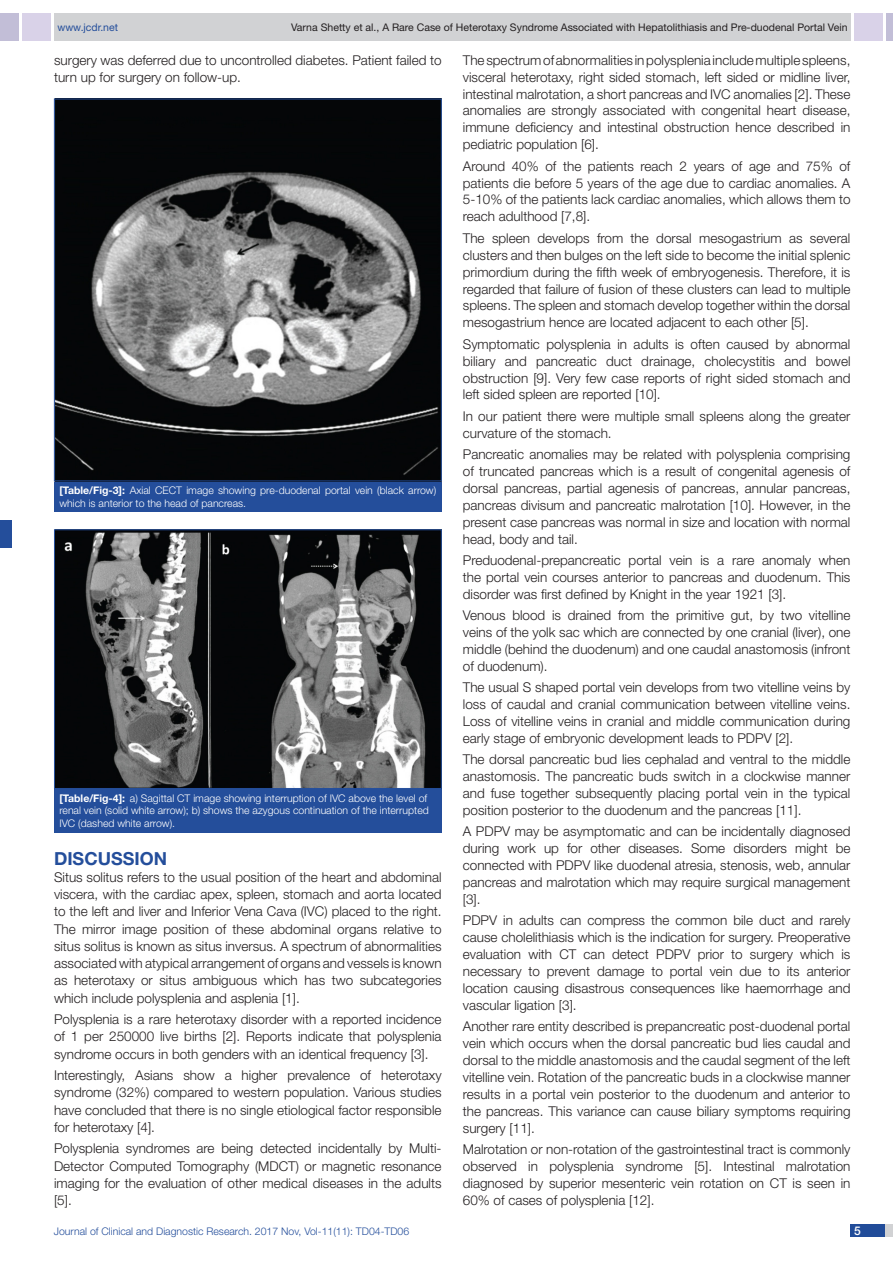
<style>
.page{position:relative;width:893px;height:1263px;background:#fff}
.page>*{position:absolute;margin:0;border:0;box-sizing:border-box;transform-origin:0 0}
.Heading{font:700 18px "Helvetica Neue";color:#244e9b}
.Body_text{font:300 13.5px/17px "Helvetica Neue";color:#231f20;text-align:justify}
.t1{font:500 12px "Helvetica Neue";color:#fff}
.TABLE_FIG{font:300 10.5px/12.6px "Helvetica Neue";color:#fff}
.t2{font:10.5px "Helvetica Neue";color:#231f20}
.t3{font:300 10.5px "Helvetica Neue";color:#244e9b}
.t4{font:10.5px "Helvetica Neue";color:#244e9b}
.s1{font-weight:700}
</style>
<div class="page">
<div style="left:54px;top:13px;width:796px;height:28px;background:#d1d2d4"></div>
<div style="left:0;top:13px;width:19px;height:28px;background:#c2bed7"></div>
<div style="left:22px;top:13px;width:29px;height:28px;background:#d9d2e8"></div>
<div style="left:886px;top:13px;width:7px;height:28px;background:#c2bed7"></div>
<div style="left:854px;top:13px;width:29px;height:28px;background:#d9d2e8"></div>
<div style="left:850px;top:1224px;width:43px;height:13px;background:#d1d2d4"></div>
<div style="left:850px;top:1224px;width:35px;height:13px;background:#214c99"></div>
<div style="left:0;top:520px;width:11px;height:28px;background:#244e9b"></div>
<div style="left:54px;top:788px;width:388px;height:44px;background:#244e9b"></div>
<img style="left:56px;top:531px;width:384px;height:256px">
<div style="left:54px;top:529px;width:388px;height:260px;border:1px solid #244e9b"></div>
<div style="left:54px;top:480px;width:388px;height:32px;background:#244e9b"></div>
<img style="left:56px;top:101px;width:384px;height:378px">
<div style="left:54px;top:99px;width:388px;height:382px;border:1px solid #244e9b"></div>
<p class="t4" style="left:57px;top:21px;width:62px">www.jcdr.net</p>
<p class="t2" style="left:291px;top:21px;width:558px">Varna Shetty et al., A Rare Case of Heterotaxy Syndrome Associated with Hepatolithiasis and Pre-duodenal Portal Vein</p>
<p class="Body_text" style="left:54px;top:51px;width:389px">surgery was deferred due to uncontrolled diabetes. Patient failed to turn up for surgery on follow-up.</p>
<p class="TABLE_FIG" style="left:59px;top:484px;width:378px"><span class="s1">[Table/Fig-3]:</span> Axial CECT image showing pre-duodenal portal vein (black arrow) which is anterior to the head of pancreas.</p>
<p class="TABLE_FIG" style="left:59px;top:791px;width:371px"><span class="s1">[Table/Fig-4]:</span> a) Sagittal CT image showing interruption of IVC above the level of renal vein (solid white arrow); b) shows the azygous continuation of the interrupted<br>IVC (dashed white arrow).</p>
<p class="Heading" style="left:54px;top:847px;width:115px">DISCUSSION</p>
<p class="Body_text" style="left:54px;top:868px;width:389px">Situs solitus refers to the usual position of the heart and abdominal viscera, with the cardiac apex, spleen, stomach and aorta located to the left and liver and Inferior Vena Cava (IVC) placed to the right.<br>The mirror image position of these abdominal organs relative to situs solitus is known as situs inversus. A spectrum of abnormalities associated with atypical arrangement of organs and vessels is known as heterotaxy or situs ambiguous which has two subcategories which include polysplenia and asplenia [1].</p>
<p class="Body_text" style="left:54px;top:1010px;width:389px">Polysplenia is a rare heterotaxy disorder with a reported incidence of 1 per 250000 live births [2]. Reports indicate that polysplenia syndrome occurs in both genders with an identical frequency [3].</p>
<p class="Body_text" style="left:54px;top:1066px;width:389px">Interestingly, Asians show a higher prevalence of heterotaxy syndrome (32%) compared to western population. Various studies have concluded that there is no single etiological factor responsible for heterotaxy [4].</p>
<p class="Body_text" style="left:54px;top:1139px;width:389px">Polysplenia syndromes are being detected incidentally by Multi-Detector Computed Tomography (MDCT) or magnetic resonance imaging for the evaluation of other medical diseases in the adults [5].</p>
<p class="Body_text" style="left:463px;top:51px;width:389px">The spectrum of abnormalities in polysplenia include multiple spleens, visceral heterotaxy, right sided stomach, left sided or midline liver, intestinal malrotation, a short pancreas and IVC anomalies [2]. These anomalies are strongly associated with congenital heart disease, immune deficiency and intestinal obstruction hence described in pediatric population [6].</p>
<p class="Body_text" style="left:463px;top:157px;width:389px">Around 40% of the patients reach 2 years of age and 75% of patients die before 5 years of the age due to cardiac anomalies. A 5-10% of the patients lack cardiac anomalies, which allows them to reach adulthood [7,8].</p>
<p class="Body_text" style="left:463px;top:229px;width:389px">The spleen develops from the dorsal mesogastrium as several clusters and then bulges on the left side to become the initial splenic primordium during the fifth week of embryogenesis. Therefore, it is regarded that failure of fusion of these clusters can lead to multiple spleens. The spleen and stomach develop together within the dorsal mesogastrium hence are located adjacent to each other [5].</p>
<p class="Body_text" style="left:463px;top:335px;width:389px">Symptomatic polysplenia in adults is often caused by abnormal biliary and pancreatic duct drainage, cholecystitis and bowel obstruction [9]. Very few case reports of right sided stomach and left sided spleen are reported [10].</p>
<p class="Body_text" style="left:463px;top:407px;width:389px">In our patient there were multiple small spleens along the greater curvature of the stomach.</p>
<p class="Body_text" style="left:463px;top:445px;width:389px">Pancreatic anomalies may be related with polysplenia comprising of truncated pancreas which is a result of congenital agenesis of dorsal pancreas, partial agenesis of pancreas, annular pancreas, pancreas divisum and pancreatic malrotation [10]. However, in the present case pancreas was normal in size and location with normal head, body and tail.</p>
<p class="Body_text" style="left:463px;top:551px;width:389px">Preduodenal-prepancreatic portal vein is a rare anomaly when the portal vein courses anterior to pancreas and duodenum. This disorder was first defined by Knight in the year 1921 [3].</p>
<p class="Body_text" style="left:463px;top:606px;width:389px">Venous blood is drained from the primitive gut, by two vitelline veins of the yolk sac which are connected by one cranial (liver), one middle (behind the duodenum) and one caudal anastomosis (infront of duodenum).</p>
<p class="Body_text" style="left:463px;top:678px;width:389px">The usual S shaped portal vein develops from two vitelline veins by loss of caudal and cranial communication between vitelline veins.<br>Loss of vitelline veins in cranial and middle communication during early stage of embryonic development leads to PDPV [2].</p>
<p class="Body_text" style="left:463px;top:750px;width:389px">The dorsal pancreatic bud lies cephalad and ventral to the middle anastomosis. The pancreatic buds switch in a clockwise manner and fuse together subsequently placing portal vein in the typical position posterior to the duodenum and the pancreas [11].</p>
<p class="Body_text" style="left:463px;top:822px;width:389px">A PDPV may be asymptomatic and can be incidentally diagnosed during work up for other diseases. Some disorders might be connected with PDPV like duodenal atresia, stenosis, web, annular pancreas and malrotation which may require surgical management [3].</p>
<p class="Body_text" style="left:463px;top:911px;width:389px">PDPV in adults can compress the common bile duct and rarely cause cholelithiasis which is the indication for surgery. Preoperative evaluation with CT can detect PDPV prior to surgery which is necessary to prevent damage to portal vein due to its anterior location causing disastrous consequences like haemorrhage and vascular ligation [3].</p>
<p class="Body_text" style="left:463px;top:1017px;width:389px">Another rare entity described is prepancreatic post-duodenal portal vein which occurs when the dorsal pancreatic bud lies caudal and dorsal to the middle anastomosis and the caudal segment of the left vitelline vein. Rotation of the pancreatic buds in a clockwise manner results in a portal vein posterior to the duodenum and anterior to the pancreas. This variance can cause biliary symptoms requiring surgery [11].</p>
<p class="Body_text" style="left:463px;top:1140px;width:389px">Malrotation or non-rotation of the gastrointestinal tract is commonly observed in polysplenia syndrome [5]. Intestinal malrotation diagnosed by superior mesenteric vein rotation on CT is seen in 60% of cases of polysplenia [12].</p>
<p class="t3" style="left:54px;top:1225px;width:357px">Journal of Clinical and Diagnostic Research. 2017 Nov, Vol-11(11): TD04-TD06</p>
<p class="t1" style="left:854px;top:1223px;width:8px">5</p>
</div>
